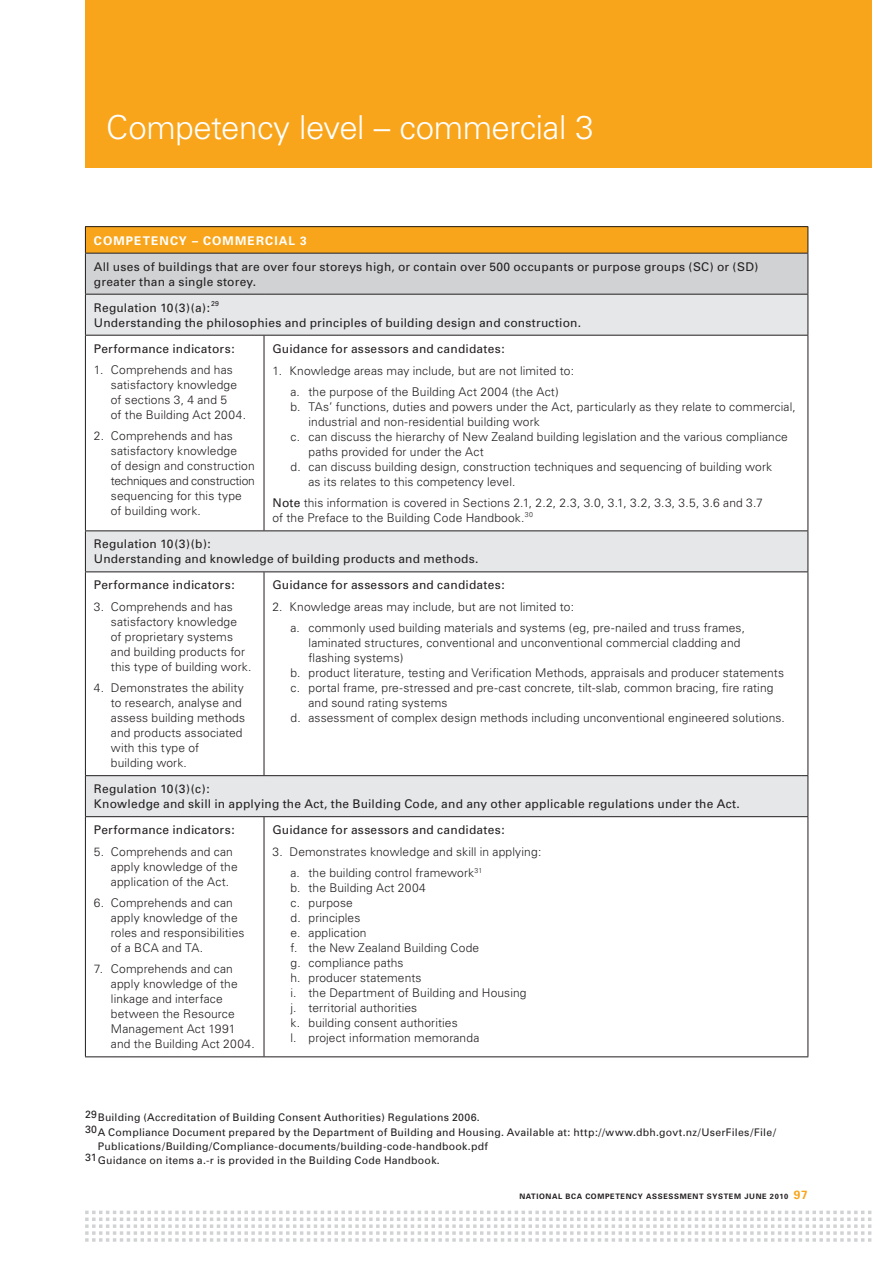
<style>
.page{position:relative;width:893px;height:1263px;background:#fff}
.page>*{position:absolute;margin:0;border:0;box-sizing:border-box;transform-origin:0 0}
.t1{font:300 33px "Univers";letter-spacing:-.015em;color:#fff}
.t2{font:300 12px/15px "Univers";letter-spacing:.01em;color:#231f20}
.t3{font:12px/15px "Univers";letter-spacing:.015em;color:#231f20}
.t4{font:700 12px "Univers";letter-spacing:.09em;color:#fff}
.t5{font:10.5px "Univers";letter-spacing:.025em;color:#231f20}
.t6{font:700 7.5px "Univers";letter-spacing:.08em;color:#231f20}
.t7{font:7.05px "Univers";color:#231f20}
.t8{font:300 7.05px "Univers";color:#231f20}
.s1{font-weight:400}
.s2{font-size:12px;color:#f9a51b}
</style>
<div class="page">
<div style="left:85px;top:0;width:786px;height:168px;background:#f9a51b"></div>
<svg style="left:85px;top:1210px;width:786px;height:32px"></svg>
<div style="left:85px;top:227px;width:723px;height:26px;background:#f9a51b"></div>
<div style="left:85px;top:253px;width:723px;height:41px;background:#d1d2d4"></div>
<svg style="left:86px;top:295px;width:721px;height:521px"></svg>
<hr style="left:85px;top:226px;width:179px;height:1px;background:#231f20">
<svg style="left:85px;top:227px;width:1px;height:26px"></svg>
<hr style="left:264px;top:226px;width:544px;height:1px;background:#231f20">
<svg style="left:807px;top:227px;width:1px;height:26px"></svg>
<hr style="left:85px;top:253px;width:179px;height:1px;background:#231f20">
<hr style="left:85px;top:254px;width:1px;height:40px;background:#231f20">
<hr style="left:264px;top:253px;width:544px;height:1px;background:#231f20">
<hr style="left:807px;top:254px;width:1px;height:40px;background:#231f20">
<hr style="left:85px;top:336px;width:1px;height:194px;background:#231f20">
<hr style="left:264px;top:336px;width:1px;height:194px;background:#231f20">
<hr style="left:807px;top:336px;width:1px;height:194px;background:#231f20">
<hr style="left:85px;top:530px;width:179px;height:1px;background:#231f20">
<hr style="left:85px;top:531px;width:1px;height:40px;background:#231f20">
<hr style="left:264px;top:530px;width:544px;height:1px;background:#231f20">
<hr style="left:807px;top:531px;width:1px;height:40px;background:#231f20">
<hr style="left:85px;top:571px;width:179px;height:1px;background:#231f20">
<hr style="left:85px;top:572px;width:1px;height:203px;background:#231f20">
<hr style="left:264px;top:571px;width:544px;height:1px;background:#231f20">
<hr style="left:264px;top:572px;width:1px;height:203px;background:#231f20">
<hr style="left:807px;top:572px;width:1px;height:203px;background:#231f20">
<hr style="left:85px;top:775px;width:179px;height:1px;background:#231f20">
<hr style="left:85px;top:776px;width:1px;height:40px;background:#231f20">
<hr style="left:264px;top:775px;width:544px;height:1px;background:#231f20">
<hr style="left:807px;top:776px;width:1px;height:40px;background:#231f20">
<hr style="left:85px;top:816px;width:179px;height:1px;background:#231f20">
<hr style="left:85px;top:817px;width:1px;height:239px;background:#231f20">
<hr style="left:264px;top:816px;width:544px;height:1px;background:#231f20">
<hr style="left:264px;top:817px;width:1px;height:239px;background:#231f20">
<hr style="left:807px;top:817px;width:1px;height:239px;background:#231f20">
<hr style="left:85px;top:1056px;width:179px;height:1px;background:#231f20">
<hr style="left:264px;top:1056px;width:544px;height:1px;background:#231f20">
<hr style="left:85px;top:294px;width:179px;height:1px;background:#231f20">
<hr style="left:85px;top:295px;width:1px;height:40px;background:#231f20">
<hr style="left:264px;top:294px;width:544px;height:1px;background:#231f20">
<hr style="left:807px;top:295px;width:1px;height:40px;background:#231f20">
<hr style="left:85px;top:335px;width:179px;height:1px;background:#231f20">
<hr style="left:264px;top:335px;width:544px;height:1px;background:#231f20">
<h1 class="t1" style="left:106px;top:108px;width:489px">Competency level – commercial 3</h1>
<p class="t4" style="left:94px;top:233px;width:214px">COMPETENCY – COMMERCIAL 3</p>
<p class="t3" style="left:94px;top:259px;width:666px">All uses of buildings that are over four storeys high, or contain over 500 occupants or purpose groups (SC) or (SD) greater than a single storey.</p>
<p class="t3" style="left:94px;top:300px;width:118px">Regulation 10(3)(a):</p>
<p class="t7" style="left:211px;top:300px;width:10px">29</p>
<p class="t3" style="left:94px;top:310px;width:489px;line-height:26px">Understanding the philosophies and principles of building design and construction.<br>Performance indicators:</p>
<p class="t2" style="left:111px;top:362px;width:137px;text-indent:-17px">1. Comprehends and has satisfactory knowledge of sections 3, 4 and 5<br>of the Building Act 2004.</p>
<p class="t2" style="left:111px;top:429px;width:145px;text-indent:-17px">2. Comprehends and has satisfactory knowledge<br>of design and construction techniques and construction sequencing for this type of building work.</p>
<p class="t3" style="left:273px;top:342px;width:234px">Guidance for assessors and candidates:</p>
<p class="t2" style="left:273px;top:360px;width:303px;line-height:21.5px;text-align:center">1. Knowledge areas may include, but are not limited to: a. the purpose of the Building Act 2004 (the Act)</p>
<p class="t2" style="left:291px;top:399px;width:507px">b. TAs’ functions, duties and powers under the Act, particularly as they relate to commercial,</p>
<p class="t2" style="left:309px;top:414px;width:233px">industrial and non-residential building work</p>
<p class="t2" style="left:291px;top:429px;width:499px">c. can discuss the hierarchy of New Zealand building legislation and the various compliance</p>
<p class="t2" style="left:309px;top:444px;width:177px">paths provided for under the Act</p>
<p class="t2" style="left:291px;top:459px;width:483px">d. can discuss building design, construction techniques and sequencing of building work</p>
<p class="t2" style="left:309px;top:474px;width:208px">as its relates to this competency level.</p>
<p class="t2" style="left:272px;top:496px;width:492px"><span class="s1">Note</span> this information is covered in Sections 2.1, 2.2, 2.3, 3.0, 3.1, 3.2, 3.3, 3.5, 3.6 and 3.7 of the Preface to the Building Code Handbook.</p>
<p class="t8" style="left:525px;top:510px;width:10px">30</p>
<p class="t3" style="left:94px;top:537px;width:386px">Regulation 10(3)(b):<br>Understanding and knowledge of building products and methods.</p>
<p class="t3" style="left:94px;top:578px;width:142px">Performance indicators:</p>
<p class="t2" style="left:111px;top:599px;width:142px;text-indent:-17px">3. Comprehends and has satisfactory knowledge<br>of proprietary systems and building products for this type of building work.</p>
<p class="t2" style="left:111px;top:680px;width:136px;text-indent:-17px">4. Demonstrates the ability to research, analyse and assess building methods and products associated with this type of<br>building work.</p>
<p class="t3" style="left:273px;top:578px;width:234px">Guidance for assessors and candidates:</p>
<p class="t2" style="left:291px;top:596px;width:456px;line-height:21.5px;text-indent:-18px">2. Knowledge areas may include, but are not limited to:<br>a. commonly used building materials and systems (eg, pre-nailed and truss frames,</p>
<p class="t2" style="left:309px;top:635px;width:433px">laminated structures, conventional and unconventional commercial cladding and</p>
<p class="t2" style="left:308px;top:650px;width:97px">flashing systems)</p>
<p class="t2" style="left:290px;top:665px;width:495px">b. product literature, testing and Verification Methods, appraisals and producer statements</p>
<p class="t2" style="left:290px;top:680px;width:484px">c. portal frame, pre-stressed and pre-cast concrete, tilt-slab, common bracing, fire rating</p>
<p class="t2" style="left:308px;top:695px;width:140px">and sound rating systems</p>
<p class="t2" style="left:290px;top:710px;width:496px">d. assessment of complex design methods including unconventional engineered solutions.</p>
<p class="t3" style="left:94px;top:781px;width:647px">Regulation 10(3)(c):<br>Knowledge and skill in applying the Act, the Building Code, and any other applicable regulations under the Act.</p>
<p class="t3" style="left:94px;top:822px;width:142px">Performance indicators:</p>
<p class="t2" style="left:111px;top:844px;width:128px;text-indent:-17px">5. Comprehends and can apply knowledge of the application of the Act.</p>
<p class="t2" style="left:111px;top:895px;width:135px;text-indent:-17px">6. Comprehends and can apply knowledge of the roles and responsibilities of a BCA and TA.</p>
<p class="t2" style="left:111px;top:961px;width:145px;text-indent:-17px">7. Comprehends and can apply knowledge of the linkage and interface between the Resource<br>Management Act 1991 and the Building Act 2004.</p>
<p class="t3" style="left:273px;top:822px;width:234px">Guidance for assessors and candidates:</p>
<p class="t2" style="left:291px;top:841px;width:253px;line-height:21.5px;text-indent:-18px">3. Demonstrates knowledge and skill in applying: a. the building control framework<sup>31</sup></p>
<p class="t2" style="left:291px;top:880px;width:238px">b. the Building Act 2004<br>c. purpose<br>d. principles<br>e. application<br>f. the New Zealand Building Code<br>g. compliance paths<br>h. producer statements<br>i. the Department of Building and Housing j. territorial authorities<br>k. building consent authorities<br>l. project information memoranda</p>
<p class="t5" style="left:85px;top:1111px;width:396px">29Building (Accreditation of Building Consent Authorities) Regulations 2006.</p>
<p class="t5" style="left:85px;top:1126px;width:692px">30A Compliance Document prepared by the Department of Building and Housing. Available at: http://www.dbh.govt.nz/UserFiles/File/</p>
<p class="t5" style="left:98px;top:1140px;width:392px">Publications/Building/Compliance-documents/building-code-handbook.pdf</p>
<p class="t5" style="left:85px;top:1154px;width:356px">31Guidance on items a.-r is provided in the Building Code Handbook.</p>
<p class="t6" style="left:519px;top:1192px;width:290px">NATIONAL BCA COMPETENCY ASSESSMENT SYSTEM JUNE 2010 <span class="s2">97</span></p>
</div>
